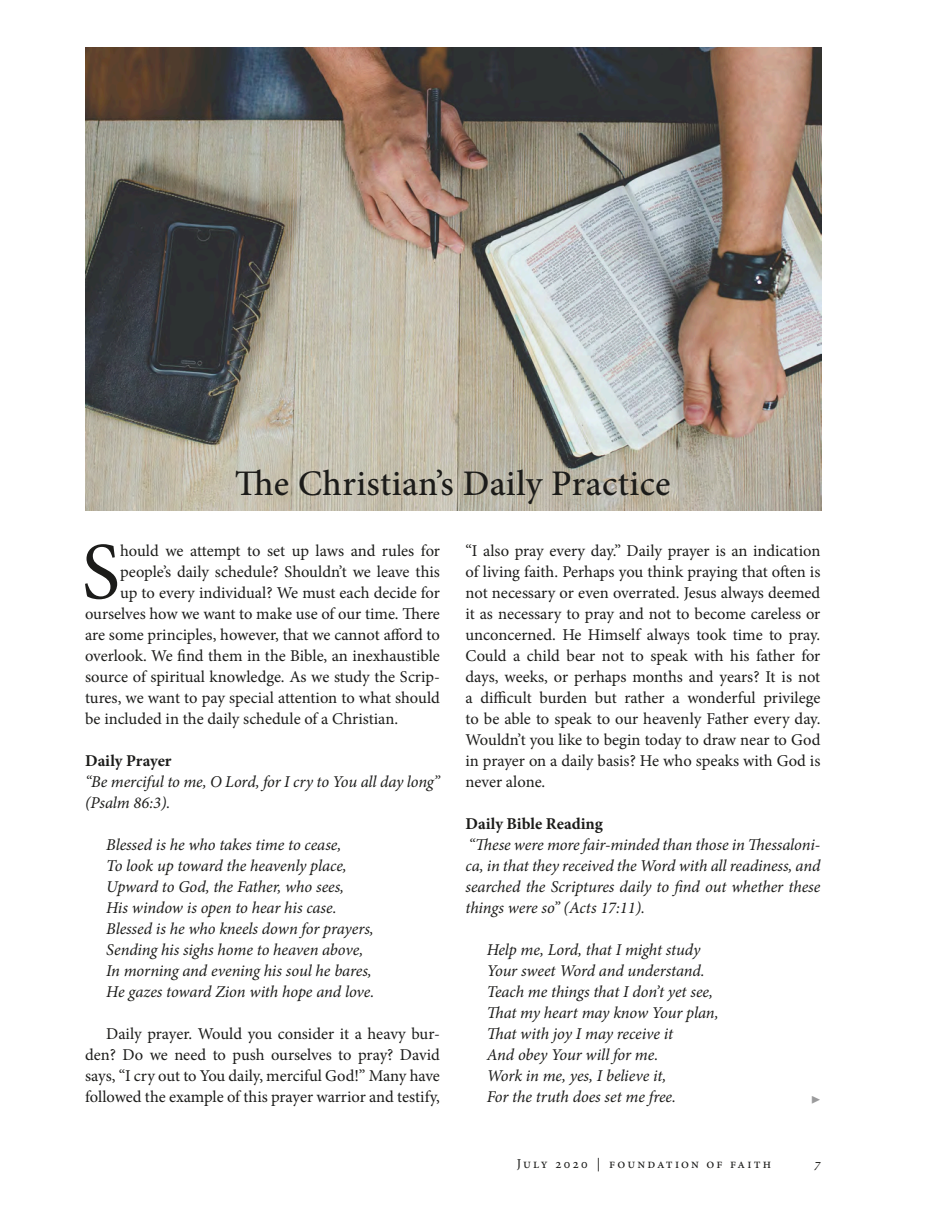
<style>
.page{position:relative;width:931px;height:1231px;background:#fff}
.page>*{position:absolute;margin:0;border:0;box-sizing:border-box;transform-origin:0 0}
.t1{font:81.15px "Minion Pro";color:#1c1c1a}
.t2{font:500 36px "Minion Pro";color:#1c1c1a}
.t3{font:16.5px/21px "Minion Pro";color:#1c1c1a;text-align:justify}
.t4{font:italic 16.5px/21px "Minion Pro";letter-spacing:-.01em;color:#1c1c1a}
.t5{font:700 16.5px "Minion Pro";color:#1c1c1a}
.t6{font:16.5px "Minion Pro";color:#9b9b9c}
.t7{font:13.5px "Minion Pro";letter-spacing:.16em;color:#1c1c1a}
.t8{font:italic 13.5px "Minion Pro";color:#1c1c1a}
</style>
<div class="page">
<img style="left:85px;top:48px;width:736px;height:463px">
<h2 class="t2" style="left:235px;top:459px;width:437px">The Christian’s Daily Practice</h2>
<h1 class="t1" style="left:82px;top:518px;width:40px">S</h1>
<p class="t3" style="left:120px;top:540px;width:321px">hould we attempt to set up laws and rules for</p>
<p class="t3" style="left:120px;top:561px;width:321px">people’s daily schedule? Shouldn’t we leave this</p>
<p class="t3" style="left:120px;top:582px;width:321px">up to every individual? We must each decide for</p>
<p class="t3" style="left:85px;top:603px;width:356px">ourselves how we want to make use of our time. There</p>
<p class="t3" style="left:85px;top:624px;width:356px">are some principles, however, that we cannot afford to</p>
<p class="t3" style="left:85px;top:645px;width:356px">overlook. We find them in the Bible, an inexhaustible</p>
<p class="t3" style="left:85px;top:666px;width:356px">source of spiritual knowledge. As we study the Scrip-</p>
<p class="t3" style="left:85px;top:687px;width:356px">tures, we want to pay special attention to what should</p>
<p class="t3" style="left:85px;top:708px;width:315px">be included in the daily schedule of a Christian.</p>
<p class="t5" style="left:85px;top:749px;width:88px">Daily Prayer</p>
<p class="t4" style="left:85px;top:771px;width:356px">“Be merciful to me, O Lord, for I cry to You all day long” (Psalm 86:3).</p>
<p class="t4" style="left:106px;top:834px;width:270px">Blessed is he who takes time to cease,<br>To look up toward the heavenly place, Upward to God, the Father, who sees,<br>His window is open to hear his case.<br>Blessed is he who kneels down for prayers, Sending his sighs home to heaven above, In morning and evening his soul he bares, He gazes toward Zion with hope and love.</p>
<p class="t3" style="left:85px;top:1023px;width:356px;text-indent:21px">Daily prayer. Would you consider it a heavy bur&shy;den? Do we need to push ourselves to pray? David says, “I cry out to You daily, merciful God!” Many have followed the example of this prayer warrior and testify,</p>
<p class="t3" style="left:465px;top:540px;width:356px">“I also pray every day.” Daily prayer is an indication of living faith. Perhaps you think praying that often is not necessary or even overrated. Jesus always deemed it as necessary to pray and not to become careless or unconcerned. He Himself always took time to pray.<br>Could a child bear not to speak with his father for days, weeks, or perhaps months and years? It is not a difficult burden but rather a wonderful privilege to be able to speak to our heavenly Father every day.<br>Wouldn’t you like to begin today to draw near to God in prayer on a daily basis? He who speaks with God is never alone.</p>
<p class="t5" style="left:465px;top:812px;width:139px">Daily Bible Reading</p>
<p class="t4" style="left:465px;top:834px;width:356px;text-align:justify">“These were more fair-minded than those in Thessaloni&shy;ca, in that they received the Word with all readiness, and searched the Scriptures daily to find out whether these things were so” (Acts 17:11).</p>
<p class="t4" style="left:487px;top:939px;width:233px">Help me, Lord, that I might study<br>Your sweet Word and understand.<br>Teach me things that I don’t yet see,<br>That my heart may know Your plan,<br>That with joy I may receive it<br>And obey Your will for me.<br>Work in me, yes, I believe it,<br>For the truth does set me free.</p>
<p class="t6" style="left:811px;top:1087px;width:11px">▶</p>
<p class="t7" style="left:517px;top:1154px;width:256px">July 2020 | foundation of faith</p>
<p class="t8" style="left:814px;top:1154px;width:8px">7</p>
</div>
